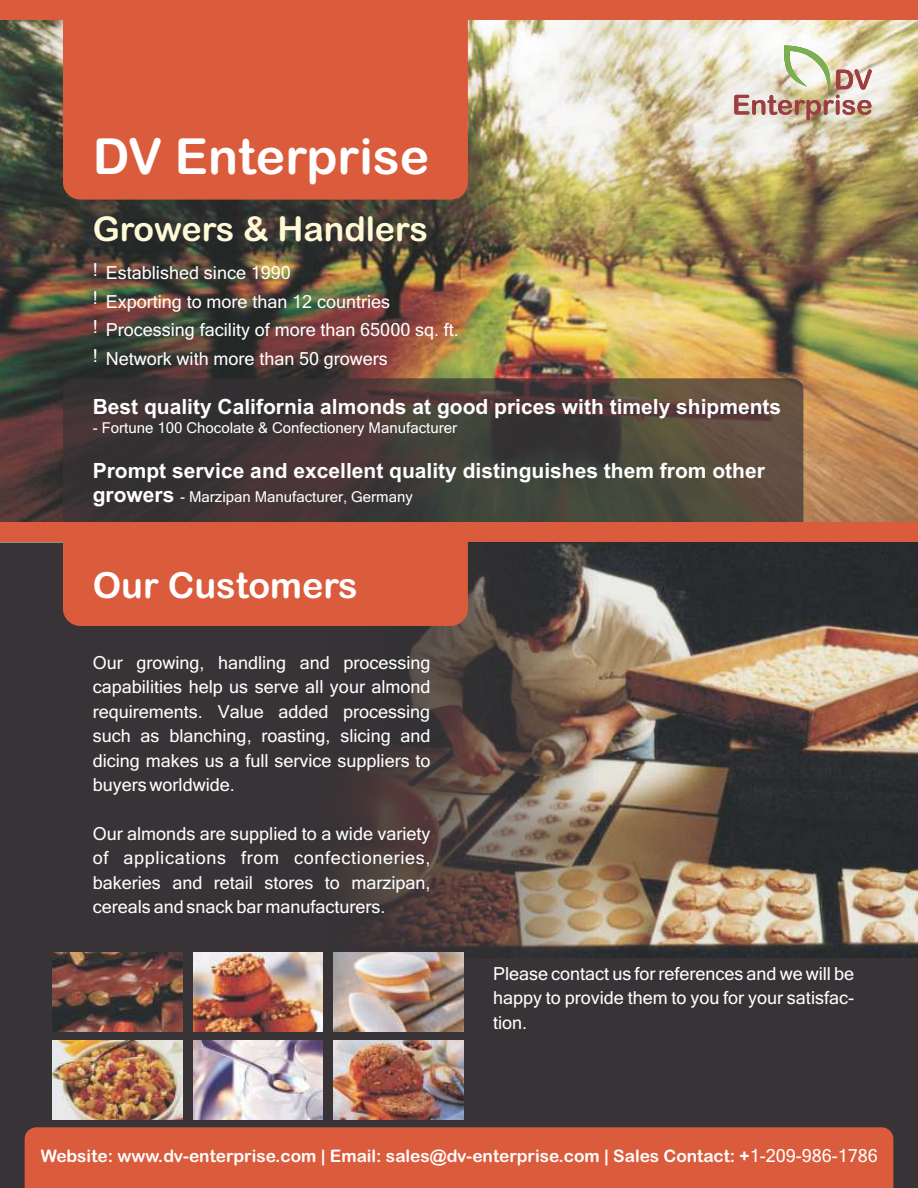
<style>
.page{position:relative;width:918px;height:1188px;background:#fff}
.page>*{position:absolute;margin:0;border:0;box-sizing:border-box;transform-origin:0 0}
.t1{font:49.8px "Arial Rounded MT Bold";color:#fff}
.t2{font:36px "Arial Rounded MT Bold";color:#fff}
.t3{font:34.2px "Arial Rounded MT Bold";color:#fffad6}
.t4{font:700 21px "Arial";color:#fff}
.t5{font:18px/24.5px "Microsoft Sans Serif";color:#fff;text-align:justify}
.t6{font:17.25px "Arial Rounded MT Bold";color:#fff}
.t7{font:15px "Microsoft Sans Serif";color:#fff}
.s1{font-family:"Arial";font-weight:700;font-size:21px}
.s2{font-family:"Microsoft Sans Serif";font-size:18px}
</style>
<div class="page">
<img style="left:0;top:20px;width:918px;height:502px">
<div style="left:604px;top:957px;width:314px;height:231px;background:#383336"></div>
<img style="left:468px;top:542px;width:450px;height:415px">
<svg style="left:0;top:543px;width:604px;height:645px;background:#473f3e"></svg>
<div style="left:25px;top:1127px;width:868px;height:61px;background:#db5c3d"></div>
<img style="left:193px;top:953px;width:130px;height:79px">
<img style="left:53px;top:1041px;width:129px;height:78px">
<img style="left:334px;top:953px;width:129px;height:79px">
<img style="left:334px;top:1041px;width:129px;height:78px">
<img style="left:193px;top:1041px;width:130px;height:78px">
<img style="left:53px;top:953px;width:129px;height:79px">
<div style="left:63px;top:20px;width:405px;height:180px;background:#db5c3d"></div>
<div style="left:63px;top:542px;width:405px;height:84px;background:#db5c3d"></div>
<div style="left:0;top:0;width:918px;height:20px;background:#db5c3d"></div>
<svg style="left:917px;top:20px;width:1px;height:84px"></svg>
<svg style="left:734px;top:45px;width:138px;height:75px"></svg>
<svg style="left:63px;top:378px;width:740px;height:144px;background:#453d38"></svg>
<div style="left:0;top:522px;width:918px;height:20px;background:#db5c3d"></div>
<h1 class="t1" style="left:93px;top:138px;width:338px">DV Enterprise</h1>
<h3 class="t3" style="left:93px;top:217px;width:337px">Growers &amp; Handlers</h3>
<p class="t5" style="left:93px;top:260px;width:368px;line-height:28.5px;text-align:left"><sup>!</sup> Established since 1990<br><sup>!</sup> Exporting to more than 12 countries<br><sup>!</sup> Processing facility of more than 65000 sq. ft. <sup>!</sup> Network with more than 50 growers</p>
<p class="t4" style="left:93px;top:399px;width:690px">Best quality California almonds at good prices with timely shipments</p>
<p class="t7" style="left:93px;top:422px;width:366px">- Fortune 100 Chocolate &amp; Confectionery Manufacturer</p>
<p class="t4" style="left:93px;top:463px;width:674px">Prompt service and excellent quality distinguishes them from other</p>
<p class="t7" style="left:93px;top:491px;width:322px"><span class="s1">growers</span> - Marzipan Manufacturer, Germany</p>
<h2 class="t2" style="left:93px;top:572px;width:267px">Our Customers</h2>
<p class="t5" style="left:93px;top:652px;width:339px">Our growing, handling and processing capabilities help us serve all your almond requirements. Value added processing such as blanching, roasting, slicing and dicing makes us a full service suppliers to buyers worldwide.</p>
<p class="t5" style="left:93px;top:823px;width:339px">Our almonds are supplied to a wide variety of applications from confectioneries, bakeries and retail stores to marzipan, cereals and snack bar manufacturers.</p>
<p class="t5" style="left:493px;top:963px;width:363px">Please contact us for references and we will be happy to provide them to you for your satisfac&shy;tion.</p>
<p class="t6" style="left:41px;top:1150px;width:839px">Website: www.dv-enterprise.com | Email: sales@dv-enterprise.com | Sales Contact: +<span class="s2">1-209-986-1786</span></p>
</div>
